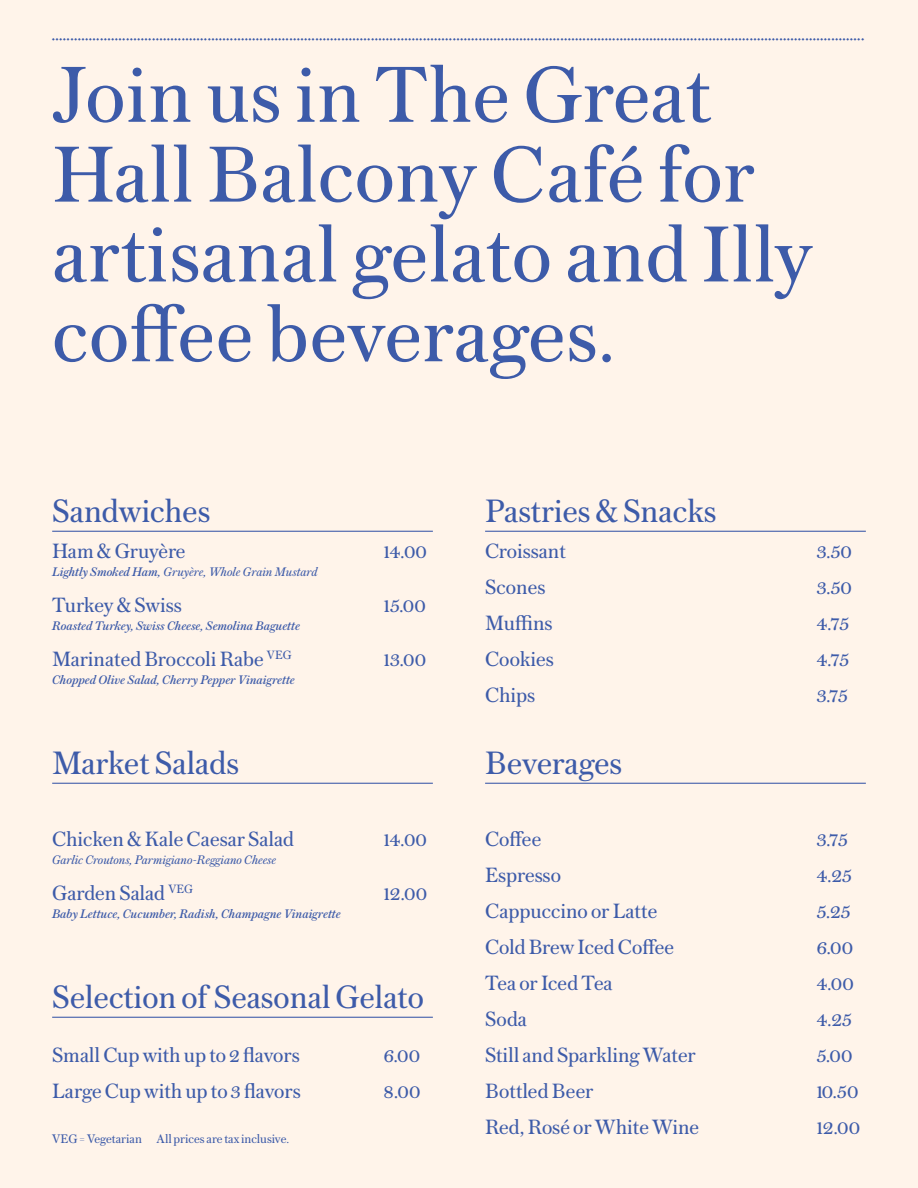
<style>
.page{position:relative;width:918px;height:1188px;background:#fff4ea}
.page>*{position:absolute;margin:0;border:0;box-sizing:border-box;transform-origin:0 0}
.t1{font:83.4px/79.8px "The Met Serif";letter-spacing:.01em;color:#3d5ba9}
.t2{font:34.05px "The Met Serif";color:#3d5ba9}
.t3{font:21.75px/36px "The Met Serif";color:#3d5ba9}
.t4{font:13.05px "The Met Serif Italic No 2";color:#3d5ba9}
.t5{font:italic 13.05px "The Met Serif";color:#3d5ba9}
.t6{font:13.05px "The Met Serif";color:#3d5ba9}
.s1{font-family:"The Met Serif Italic No 2";font-style:normal}
</style>
<div class="page">
<hr style="left:52px;top:531px;width:381px;height:1px;background:#3d5ba9">
<hr style="left:52px;top:783px;width:381px;height:1px;background:#3d5ba9">
<hr style="left:485px;top:783px;width:381px;height:1px;background:#3d5ba9">
<hr style="left:52px;top:1017px;width:381px;height:1px;background:#3d5ba9">
<hr style="left:485px;top:531px;width:381px;height:1px;background:#3d5ba9">
<h1 class="t1" style="left:53px;top:52px;width:761px">Join us in The Great<br>Hall Balcony Café for artisanal gelato and Illy coffee beverages.</h1>
<h2 class="t2" style="left:52px;top:488px;width:159px">Sandwiches</h2>
<p class="t3" style="left:52px;top:532px;width:135px">Ham &amp; Gruyère</p>
<p class="t5" style="left:52px;top:563px;width:267px"><span class="s1">Lightly Smoked Ham,</span> Gruyère, Whole Grain Mustard</p>
<p class="t3" style="left:52px;top:586px;width:131px">Turkey &amp; Swiss</p>
<p class="t4" style="left:52px;top:617px;width:249px">Roasted Turkey, Swiss Cheese, Semolina Baguette</p>
<p class="t3" style="left:52px;top:640px;width:241px">Marinated Broccoli Rabe <sup>VEG</sup></p>
<p class="t4" style="left:52px;top:671px;width:244px">Chopped Olive Salad, Cherry Pepper Vinaigrette</p>
<p class="t3" style="left:384px;top:532px;width:45px">14.00</p>
<p class="t3" style="left:384px;top:586px;width:43px">15.00</p>
<p class="t3" style="left:384px;top:640px;width:44px">13.00</p>
<h2 class="t2" style="left:485px;top:488px;width:233px">Pastries &amp; Snacks</h2>
<p class="t3" style="left:485px;top:532px;width:82px">Croissant<br>Scones<br>Muffins<br>Cookies<br>Chips</p>
<h2 class="t2" style="left:52px;top:740px;width:188px">Market Salads</h2>
<h2 class="t2" style="left:485px;top:740px;width:138px">Beverages</h2>
<p class="t3" style="left:52px;top:820px;width:243px">Chicken &amp; Kale Caesar Salad</p>
<p class="t5" style="left:52px;top:851px;width:226px">Garlic Croutons, Parmigiano-Reggiano Cheese</p>
<p class="t3" style="left:52px;top:874px;width:143px">Garden Salad <sup>VEG</sup></p>
<p class="t4" style="left:52px;top:905px;width:290px">Baby Lettuce, Cucumber, Radish, Champagne Vinaigrette</p>
<p class="t3" style="left:384px;top:820px;width:45px">14.00</p>
<p class="t3" style="left:384px;top:874px;width:45px">12.00</p>
<h2 class="t2" style="left:52px;top:974px;width:373px">Selection of Seasonal Gelato</h2>
<p class="t3" style="left:52px;top:1036px;width:250px">Small Cup with up to 2 flavors<br>Large Cup with up to 3 flavors</p>
<p class="t6" style="left:52px;top:1129px;width:238px">VEG = Vegetarian All prices are tax inclusive.</p>
<p class="t3" style="left:384px;top:1036px;width:38px">6.00<br>8.00</p>
<p class="t3" style="left:485px;top:820px;width:215px">Coffee<br>Espresso<br>Cappuccino or Latte<br>Cold Brew Iced Coffee<br>Tea or Iced Tea<br>Soda<br>Still and Sparkling Water<br>Bottled Beer<br>Red, Rosé or White Wine</p>
<p class="t3" style="left:817px;top:532px;width:37px">3.50<br>3.50<br>4.75<br>4.75<br>3.75</p>
<p class="t3" style="left:817px;top:820px;width:45px">3.75<br>4.25<br>5.25<br>6.00<br>4.00<br>4.25<br>5.00<br>10.50<br>12.00</p>
</div>
